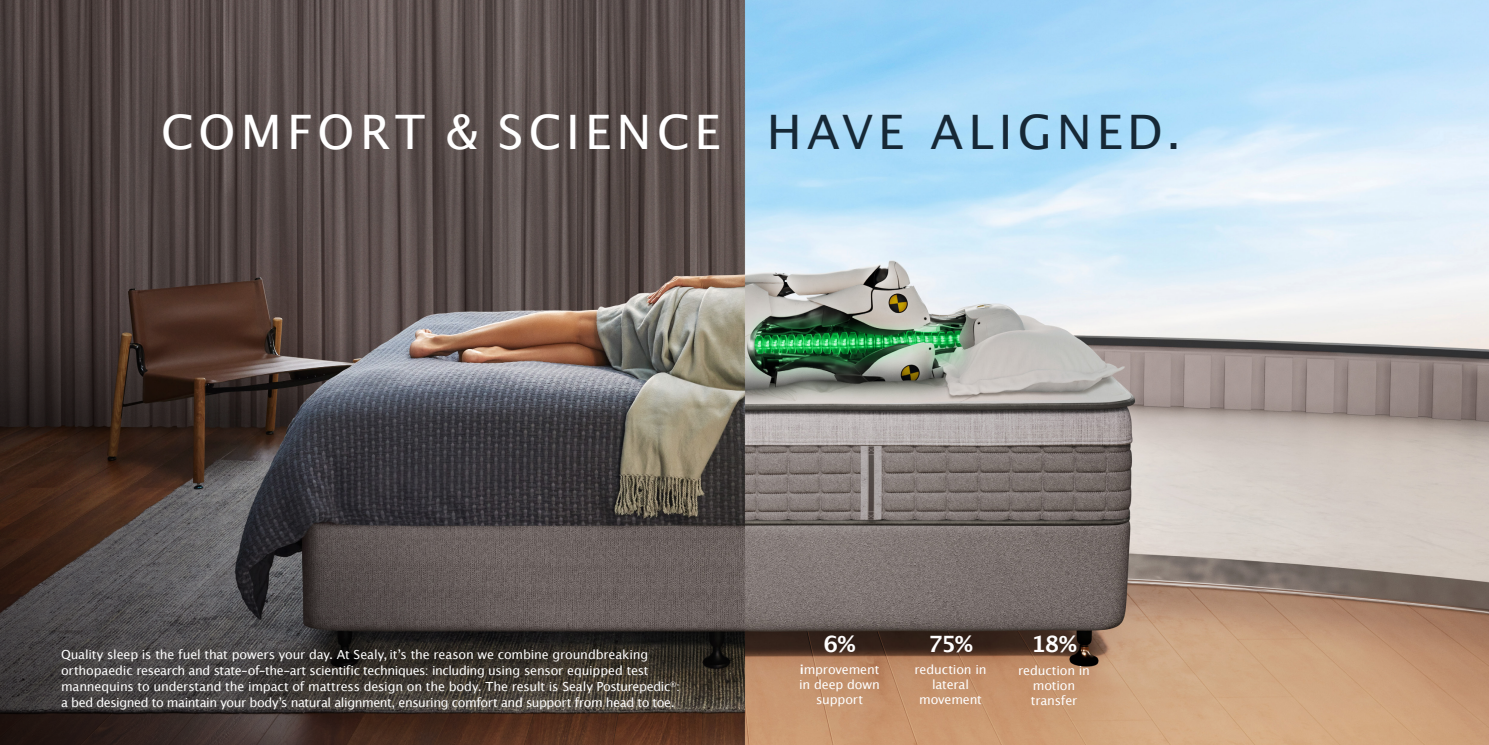
<style>
.page{position:relative;width:1489px;height:745px;background:#fff}
.page>*{position:absolute;margin:0;border:0;box-sizing:border-box;transform-origin:0 0}
.t1{font:47.5px "Lucida Grande";letter-spacing:.11em;color:#fff}
.t2{font:47.5px "Lucida Grande";letter-spacing:.11em;color:#162836}
.t3{font:700 22.5px "Lucida Grande";color:#fff}
.t4{font:12.5px/15px "Lucida Grande";letter-spacing:-.015em;color:#fff;text-align:center}
.s1{font-weight:700}
</style>
<div class="page">
<img style="left:744px;top:0;width:744px;height:744px">
<svg style="left:0;top:0;width:744px;height:744px;background:#534845"></svg>
<p class="t1" style="left:161px;top:99px;width:560px">COMFORT &amp; SCIENCE</p>
<p class="t2" style="left:766px;top:99px;width:416px">HAVE ALIGNED.</p>
<p class="t4" style="left:61px;top:646px;width:620px;line-height:16.2px;text-align:left">Quality sleep is the fuel that powers your day. At Sealy, it’s the reason we combine groundbreaking orthopaedic research and state-of-the-art scientific techniques: including using sensor equipped test mannequins to understand the impact of mattress design on the body. The result is Sealy Posturepedic<sup>®</sup>: a bed designed to maintain your body’s natural alignment, ensuring comfort and support from head to toe.</p>
<p class="t3" style="left:823px;top:628px;width:33px">6%</p>
<p class="t4" style="left:799px;top:662px;width:82px"><span class="s1">i</span>mprovement in deep down support</p>
<p class="t3" style="left:928px;top:628px;width:46px">75%</p>
<p class="t4" style="left:914px;top:662px;width:73px">reduction in lateral movement</p>
<p class="t3" style="left:1031px;top:628px;width:47px">18%</p>
<p class="t4" style="left:1018px;top:662px;width:73px">reduction in motion transfer</p>
</div>
